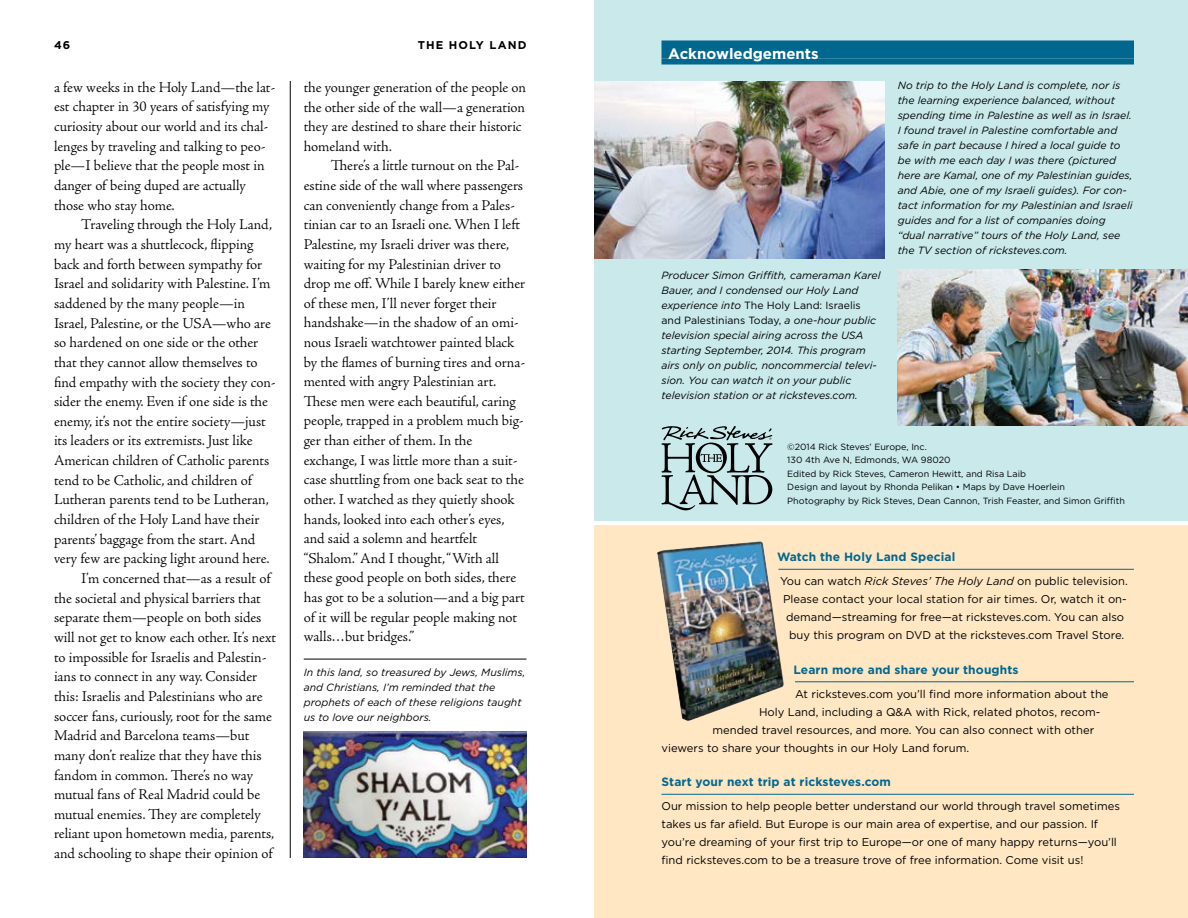
<style>
.page{position:relative;width:1188px;height:918px;background:#fff}
.page>*{position:absolute;margin:0;border:0;box-sizing:border-box;transform-origin:0 0}
.t1{font:300 15px/19.6px "Adobe Jenson Pro";letter-spacing:-.005em;color:#000}
.t2{font:700 15px "Gotham";color:#fff}
.t3{font:700 12px "Gotham";letter-spacing:.01em;color:#00678f}
.t4{font:11.25px/18px "Gotham";color:#000;text-align:center}
.t5{font:700 11.25px "Gotham";letter-spacing:.1em;color:#000}
.t6{font:italic 10.5px/15px "Gotham";color:#000}
.t7{font:9px/13.5px "Gotham";color:#000}
.s1{font-style:normal}
.s2{font-style:italic}
</style>
<div class="page">
<div style="left:594px;top:0;width:594px;height:521px;background:#c9e9eb"></div>
<div style="left:594px;top:525px;width:594px;height:393px;background:#ffe7c4"></div>
<hr style="left:290px;top:81px;width:1px;height:777px;background:#000">
<img style="left:594px;top:81px;width:290px;height:178px">
<div style="left:662px;top:40px;width:472px;height:18px;background:#00678f"></div>
<div style="left:662px;top:58px;width:472px;height:6px;background:#00678f"></div>
<img style="left:898px;top:269px;width:290px;height:157px">
<hr style="left:778px;top:569px;width:356px;height:1px;background:#00678f">
<hr style="left:795px;top:681px;width:339px;height:1px;background:#00678f">
<hr style="left:662px;top:794px;width:472px;height:1px;background:#00678f">
<img style="left:657px;top:541px;width:127px;height:180px">
<svg style="left:662px;top:426px;width:111px;height:84px"></svg>
<img style="left:304px;top:732px;width:222px;height:126px">
<hr style="left:304px;top:659px;width:222px;height:1px;background:#000">
<p class="t5" style="left:54px;top:38px;width:18px">46</p>
<p class="t5" style="left:418px;top:38px;width:110px">THE HOLY LAND</p>
<p class="t1" style="left:54px;top:78px;width:223px">a few weeks in the Holy Land—the lat&shy;est chapter in 30 years of satisfying my curiosity about our world and its chal&shy;lenges by traveling and talking to peo&shy;ple—I believe that the people most in danger of being duped are actually those who stay home.</p>
<p class="t1" style="left:81px;top:215px;width:193px">Traveling through the Holy Land,</p>
<p class="t1" style="left:54px;top:235px;width:201px">my heart was a shuttlecock, flipping</p>
<p class="t1" style="left:54px;top:254px;width:210px">back and forth between sympathy for</p>
<p class="t1" style="left:54px;top:274px;width:218px">Israel and solidarity with Palestine. I’m</p>
<p class="t1" style="left:54px;top:294px;width:193px">saddened by the many people—in</p>
<p class="t1" style="left:54px;top:313px;width:218px">Israel, Palestine, or the USA—who are</p>
<p class="t1" style="left:54px;top:333px;width:206px">so hardened on one side or the other</p>
<p class="t1" style="left:54px;top:353px;width:205px">that they cannot allow themselves to</p>
<p class="t1" style="left:54px;top:372px;width:223px">find empathy with the society they con-</p>
<p class="t1" style="left:54px;top:392px;width:215px">sider the enemy. Even if one side is the</p>
<p class="t1" style="left:54px;top:412px;width:213px">enemy, it’s not the entire society—just</p>
<p class="t1" style="left:54px;top:431px;width:200px">its leaders or its extremists. Just like</p>
<p class="t1" style="left:54px;top:451px;width:217px">American children of Catholic parents</p>
<p class="t1" style="left:54px;top:471px;width:200px">tend to be Catholic, and children of</p>
<p class="t1" style="left:54px;top:490px;width:216px">Lutheran parents tend to be Lutheran,</p>
<p class="t1" style="left:54px;top:510px;width:207px">children of the Holy Land have their</p>
<p class="t1" style="left:54px;top:529px;width:203px">parents’ baggage from the start. And</p>
<p class="t1" style="left:54px;top:549px;width:217px">very few are packing light around here.</p>
<p class="t1" style="left:81px;top:569px;width:191px">I’m concerned that—as a result of</p>
<p class="t1" style="left:54px;top:588px;width:208px">the societal and physical barriers that</p>
<p class="t1" style="left:54px;top:608px;width:209px">separate them—people on both sides</p>
<p class="t1" style="left:54px;top:628px;width:224px">will not get to know each other. It’s next</p>
<p class="t1" style="left:54px;top:647px;width:214px">to impossible for Israelis and Palestin-</p>
<p class="t1" style="left:54px;top:667px;width:205px">ians to connect in any way. Consider</p>
<p class="t1" style="left:54px;top:687px;width:210px">this: Israelis and Palestinians who are</p>
<p class="t1" style="left:54px;top:706px;width:219px">soccer fans, curiously, root for the same</p>
<p class="t1" style="left:54px;top:726px;width:197px">Madrid and Barcelona teams—but</p>
<p class="t1" style="left:54px;top:746px;width:209px">many don’t realize that they have this</p>
<p class="t1" style="left:54px;top:765px;width:201px">fandom in common. There’s no way</p>
<p class="t1" style="left:54px;top:785px;width:208px">mutual fans of Real Madrid could be</p>
<p class="t1" style="left:54px;top:805px;width:208px">mutual enemies. They are completely</p>
<p class="t1" style="left:54px;top:824px;width:222px">reliant upon hometown media, parents,</p>
<p class="t1" style="left:54px;top:844px;width:220px">and schooling to shape their opinion of</p>
<p class="t1" style="left:304px;top:78px;width:224px">the younger generation of the people on the other side of the wall—a generation they are destined to share their historic homeland with.</p>
<p class="t1" style="left:304px;top:156px;width:223px;text-indent:27px">There’s a little turnout on the Pal&shy;estine side of the wall where passengers can conveniently change from a Pales&shy;tinian car to an Israeli one. When I left Palestine, my Israeli driver was there, waiting for my Palestinian driver to drop me off. While I barely knew either of these men, I’ll never forget their handshake—in the shadow of an omi&shy;nous Israeli watchtower painted black by the flames of burning tires and orna&shy;mented with angry Palestinian art.<br>These men were each beautiful, caring people, trapped in a problem much big&shy;ger than either of them. In the exchange, I was little more than a suit&shy;case shuttling from one back seat to the other. I watched as they quietly shook hands, looked into each other’s eyes, and said a solemn and heartfelt “Shalom.” And I thought, “With all these good people on both sides, there has got to be a solution—and a big part of it will be regular people making not walls…but bridges.”</p>
<p class="t6" style="left:304px;top:665px;width:223px">In this land, so treasured by Jews, Muslims, and Christians, I’m reminded that the prophets of each of these religions taught us to love our neighbors.</p>
<p class="t2" style="left:668px;top:43px;width:152px">Acknowledgements</p>
<p class="t6" style="left:662px;top:268px;width:221px">Producer Simon Griffith, cameraman Karel Bauer, and I condensed our Holy Land experience into <span class="s1">The Holy Land: Israelis and Palestinians Today,</span> a one-hour public television special airing across the USA starting September, 2014. This program airs only on public, noncommercial televi&shy;sion. You can watch it on your public television station or at ricksteves.com.</p>
<p class="t6" style="left:898px;top:78px;width:236px">No trip to the Holy Land is complete, nor is the learning experience balanced, without spending time in Palestine as well as in Israel.<br>I found travel in Palestine comfortable and safe in part because I hired a local guide to be with me each day I was there (pictured here are Kamal, one of my Palestinian guides, and Abie, one of my Israeli guides). For con&shy;tact information for my Palestinian and Israeli guides and for a list of companies doing “dual narrative” tours of the Holy Land, see the TV section of ricksteves.com.</p>
<p class="t7" style="left:787px;top:440px;width:339px">©2014 Rick Steves’ Europe, Inc.<br>130 4th Ave N, Edmonds, WA 98020<br>Edited by Rick Steves, Cameron Hewitt, and Risa Laib<br>Design and layout by Rhonda Pelikan • Maps by Dave Hoerlein Photography by Rick Steves, Dean Cannon, Trish Feaster, and Simon Griffith</p>
<p class="t3" style="left:777px;top:549px;width:180px">Watch the Holy Land Special</p>
<p class="t4" style="left:780px;top:572px;width:349px">You can watch <span class="s2">Rick Steves’ The Holy Land</span> on public television.<br>Please contact your local station for air times. Or, watch it on&shy;demand—streaming for free—at ricksteves.com. You can also buy this program on DVD at the ricksteves.com Travel Store.</p>
<p class="t3" style="left:794px;top:662px;width:227px">Learn more and share your thoughts</p>
<p class="t4" style="left:795px;top:685px;width:315px">At ricksteves.com you’ll find more information about the</p>
<p class="t4" style="left:759px;top:703px;width:343px">Holy Land, including a Q&amp;A with Rick, related photos, recom-</p>
<p class="t4" style="left:713px;top:721px;width:383px">mended travel resources, and more. You can also connect with other</p>
<p class="t4" style="left:662px;top:739px;width:309px">viewers to share your thoughts in our Holy Land forum.</p>
<p class="t3" style="left:662px;top:774px;width:231px">Start your next trip at ricksteves.com</p>
<p class="t4" style="left:662px;top:797px;width:460px;text-align:left">Our mission to help people better understand our world through travel sometimes takes us far afield. But Europe is our main area of expertise, and our passion. If you’re dreaming of your first trip to Europe—or one of many happy returns—you’ll find ricksteves.com to be a treasure trove of free information. Come visit us!</p>
</div>
